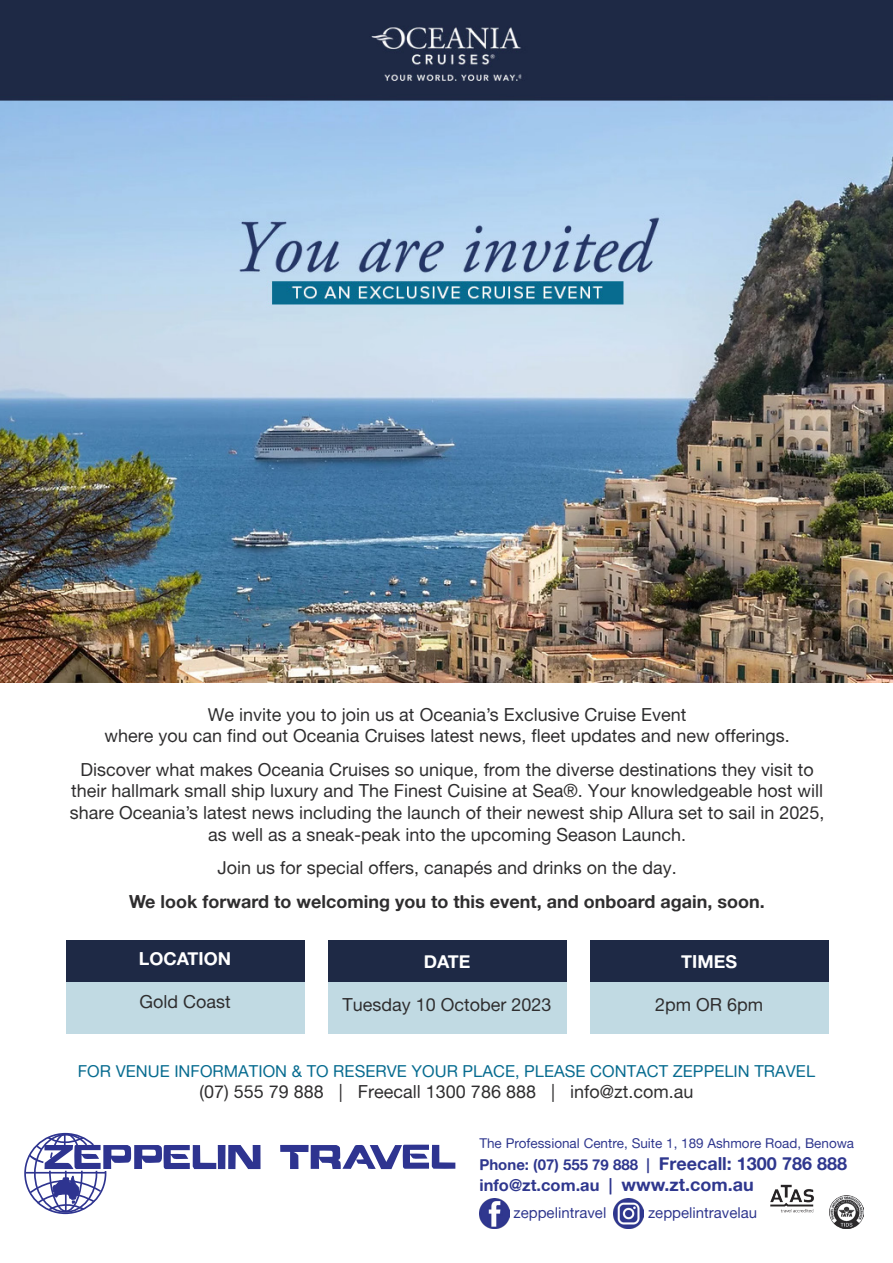
<style>
.page{position:relative;width:893px;height:1263px;background:#fff}
.page>*{position:absolute;margin:0;border:0;box-sizing:border-box;transform-origin:0 0}
.t1{font:18px/21.6px "Alte Haas Grotesk";color:#2f2e2f;text-align:center}
.t2{font:18px "Alte Haas Grotesk Bold";color:#2f2e2f}
.t3{font:18px "Alte Haas Grotesk Bold";color:#fff}
.t4{font:16.5px "Alte Haas Grotesk";color:#086c90}
.t5{font:16.5px "Alte Haas Grotesk Bold";color:#2f378e}
.t6{font:15px "Alte Haas Grotesk Bold";color:#2f378e}
.t7{font:15px "Alte Haas Grotesk";color:#2f378e}
.t8{font:13.5px "Alte Haas Grotesk";color:#2f378e}
.s1{font-size:18px}
</style>
<div class="page">
<div style="left:66px;top:982px;width:238px;height:51px;background:#c1dae3"></div>
<div style="left:328px;top:982px;width:238px;height:51px;background:#c1dae3"></div>
<div style="left:590px;top:982px;width:238px;height:51px;background:#c1dae3"></div>
<img style="left:0;top:21px;width:893px;height:661px">
<div style="left:66px;top:940px;width:238px;height:42px;background:#1e2945"></div>
<div style="left:328px;top:940px;width:238px;height:42px;background:#1e2945"></div>
<div style="left:590px;top:940px;width:238px;height:42px;background:#1e2945"></div>
<div style="left:218px;top:1145px;width:7px;height:24px;background:#2e3490"></div>
<svg style="left:228px;top:1145px;width:33px;height:24px"></svg>
<svg style="left:280px;top:1144px;width:175px;height:25px"></svg>
<svg style="left:24px;top:1132px;width:192px;height:83px"></svg>
<img style="left:830px;top:1195px;width:33px;height:34px">
<img style="left:770px;top:1184px;width:44px;height:28px">
<img style="left:479px;top:1199px;width:30px;height:29px">
<img style="left:614px;top:1199px;width:29px;height:29px">
<div style="left:0;top:0;width:893px;height:21px;background:#1e2945"></div>
<p class="t1" style="left:105px;top:703px;width:687px">We invite you to join us at Oceania’s Exclusive Cruise Event<br>where you can find out Oceania Cruises latest news, fleet updates and new offerings.</p>
<p class="t1" style="left:70px;top:758px;width:756px">Discover what makes Oceania Cruises so unique, from the diverse destinations they visit to their hallmark small ship luxury and The Finest Cuisine at Sea®. Your knowledgeable host will share Oceania’s latest news including the launch of their newest ship Allura set to sail in 2025, as well as a sneak-peak into the upcoming Season Launch.</p>
<p class="t1" style="left:217px;top:857px;width:461px">Join us for special offers, canapés and drinks on the day.</p>
<p class="t2" style="left:129px;top:890px;width:637px">We look forward to welcoming you to this event, and onboard again, soon.</p>
<p class="t3" style="left:139px;top:948px;width:94px">LOCATION</p>
<p class="t1" style="left:139px;top:991px;width:93px">Gold Coast</p>
<p class="t3" style="left:424px;top:950px;width:48px">DATE</p>
<p class="t1" style="left:342px;top:994px;width:211px">Tuesday 10 October 2023</p>
<p class="t3" style="left:681px;top:950px;width:57px">TIMES</p>
<p class="t1" style="left:655px;top:994px;width:110px">2pm OR 6pm</p>
<p class="t4" style="left:78px;top:1061px;width:739px">FOR VENUE INFORMATION &amp; TO RESERVE YOUR PLACE, PLEASE CONTACT ZEPPELIN TRAVEL</p>
<p class="t1" style="left:199px;top:1081px;width:495px">(07) 555 79 888 | Freecall 1300 786 888 | info@zt.com.au</p>
<p class="t8" style="left:479px;top:1135px;width:376px">The Professional Centre, Suite 1, 189 Ashmore Road, Benowa</p>
<p class="t6" style="left:479px;top:1155px;width:369px">Phone: (07) 555 79 888 | <span class="s1">Freecall: 1300 786 888</span></p>
<p class="t5" style="left:479px;top:1175px;width:276px">info@zt.com.au | <span class="s1">www.zt.com.au</span></p>
<p class="t7" style="left:514px;top:1204px;width:94px">zeppelintravel</p>
<p class="t7" style="left:648px;top:1204px;width:111px">zeppelintravelau</p>
</div>
